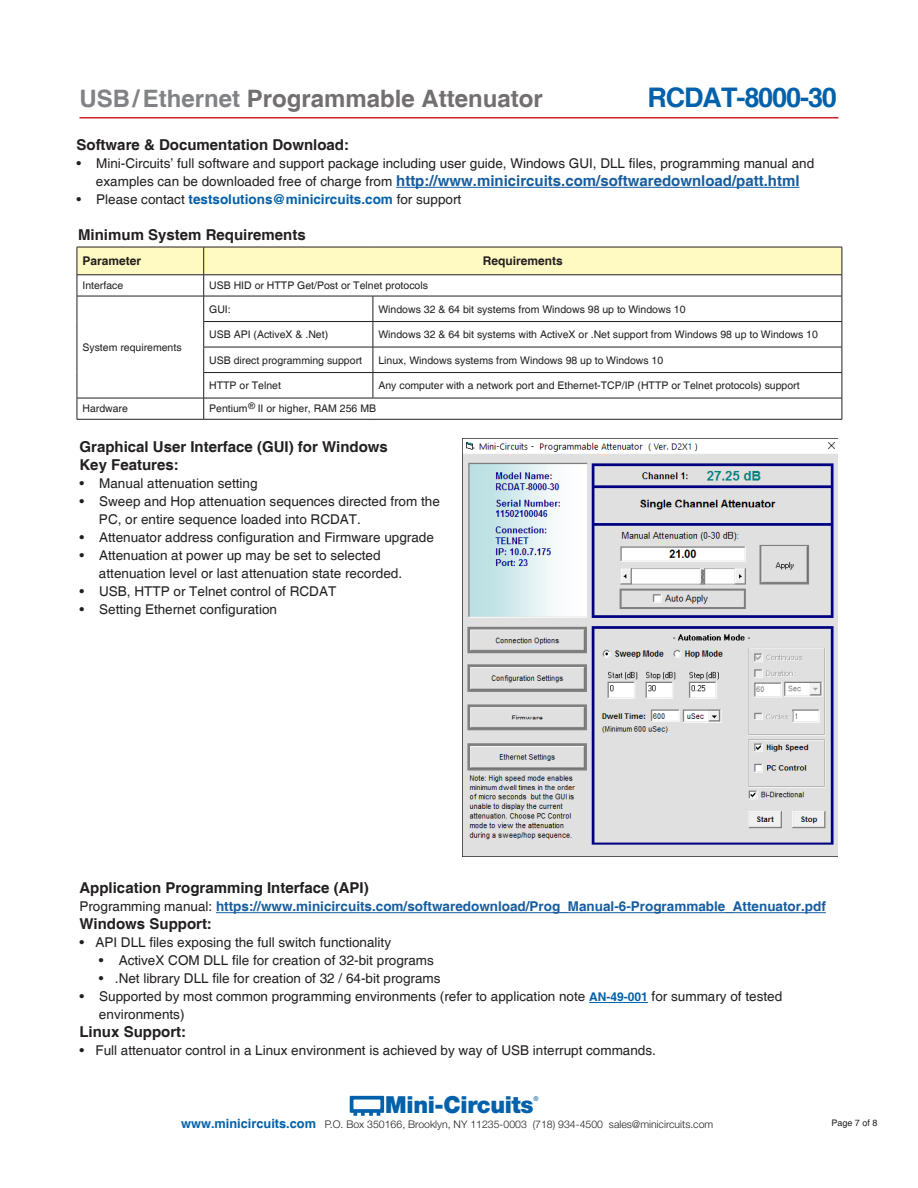
<style>
.page{position:relative;width:918px;height:1188px;background:#fff}
.page>*{position:absolute;margin:0;border:0;box-sizing:border-box;transform-origin:0 0}
.t1{font:700 27px "Helvetica";letter-spacing:-.04em;color:#0261aa}
.t2{font:700 24px "Helvetica";color:#736f71}
.t3{font:900 23.55px "Helvetica Neue";letter-spacing:-.015em;color:#0261aa}
.SECTIONS-HEAD{font:700 15px "Helvetica";color:#231f20}
.t4{font:700 15px "Helvetica";color:#175d9e}
.t5{font:13.5px/18px "Helvetica";color:#231f20}
.t6{font:700 13.5px "Helvetica";color:#175d9e}
.t7{font:700 13.5px "Helvetica";color:#0261aa}
.SECTIONS-HEAD-2{font:700 12px "Helvetica";color:#231f20}
.t8{font:10.5px "Helvetica";color:#231f20}
.t9{font:300 10.5px "Helvetica Neue";color:#231f20}
.t10{font:9px "Helvetica";color:#231f20}
.t11{font:500 6.6px "Helvetica Neue";color:#0261aa}
.s1{color:#808285}
.s2{font-weight:400;font-size:13.5px;color:#231f20}
.s3{font-weight:400;color:#231f20}
.s4{font-weight:700;font-size:12px;color:#0061a9}
.s5{font-family:"Helvetica";font-weight:700;font-size:12.75px;color:#0261aa}
</style>
<div class="page">
<svg style="left:350px;top:1096px;width:34px;height:20px"></svg>
<hr style="left:80px;top:117px;width:758px;height:1px;background:#d1232a">
<svg style="left:77px;top:247px;width:766px;height:172px"></svg>
<hr style="left:204px;top:321px;width:169px;height:1px;background:#231f20">
<hr style="left:204px;top:347px;width:169px;height:1px;background:#231f20">
<hr style="left:204px;top:372px;width:169px;height:1px;background:#231f20">
<hr style="left:204px;top:398px;width:169px;height:1px;background:#231f20">
<hr style="left:373px;top:398px;width:469px;height:1px;background:#231f20">
<hr style="left:77px;top:419px;width:127px;height:1px;background:#231f20">
<hr style="left:204px;top:419px;width:169px;height:1px;background:#231f20">
<hr style="left:373px;top:419px;width:469px;height:1px;background:#231f20">
<hr style="left:396px;top:187px;width:404px;height:1px;background:#175d9e">
<hr style="left:216px;top:912px;width:610px;height:1px;background:#175d9e">
<hr style="left:589px;top:1002px;width:59px;height:1px;background:#0061a9">
<img style="left:462px;top:439px;width:375px;height:68px">
<svg style="left:462px;top:507px;width:375px;height:71px;fill:#e0e0e0"></svg>
<svg style="left:462px;top:578px;width:375px;height:71px;background:#c9ccd4"></svg>
<svg style="left:462px;top:649px;width:375px;height:70px;background:#d0d0d2"></svg>
<svg style="left:462px;top:719px;width:375px;height:71px;background:#d1d1d3"></svg>
<svg style="left:462px;top:790px;width:375px;height:67px;background:#cdcdd1"></svg>
<h2 class="t2" style="left:80px;top:84px;width:465px"><span class="s1">USB/Ethernet</span> Programmable Attenuator</h2>
<h1 class="t1" style="left:647px;top:81px;width:191px">RCDAT-8000-30</h1>
<p class="SECTIONS-HEAD" style="left:76px;top:135px;width:274px">Software &amp; Documentation Download:</p>
<p class="t5" style="left:76px;top:155px;width:739px">• Mini-Circuits’ full software and support package including user guide, Windows GUI, DLL files, programming manual and</p>
<p class="t4" style="left:96px;top:171px;width:705px"><span class="s2">examples can be downloaded free of charge from</span> http://www.minicircuits.com/softwaredownload/patt.html</p>
<p class="t7" style="left:76px;top:191px;width:386px"><span class="s3">• Please contact</span> testsolutions@minicircuits.com <span class="s3">for support</span></p>
<p class="SECTIONS-HEAD" style="left:78px;top:226px;width:229px">Minimum System Requirements</p>
<p class="SECTIONS-HEAD-2" style="left:82px;top:254px;width:60px">Parameter</p>
<p class="SECTIONS-HEAD-2" style="left:483px;top:254px;width:82px">Requirements</p>
<p class="t8" style="left:82px;top:279px;width:42px">Interface</p>
<p class="t8" style="left:209px;top:279px;width:220px">USB HID or HTTP Get/Post or Telnet protocols</p>
<p class="t8" style="left:82px;top:341px;width:101px">System requirements</p>
<p class="t8" style="left:209px;top:303px;width:23px">GUI:</p>
<p class="t8" style="left:378px;top:303px;width:309px">Windows 32 &amp; 64 bit systems from Windows 98 up to Windows 10</p>
<p class="t8" style="left:209px;top:328px;width:121px">USB API (ActiveX &amp; .Net)</p>
<p class="t8" style="left:378px;top:328px;width:441px">Windows 32 &amp; 64 bit systems with ActiveX or .Net support from Windows 98 up to Windows 10</p>
<p class="t8" style="left:209px;top:354px;width:154px">USB direct programming support</p>
<p class="t8" style="left:378px;top:354px;width:286px">Linux, Windows systems from Windows 98 up to Windows 10</p>
<p class="t8" style="left:209px;top:379px;width:73px">HTTP or Telnet</p>
<p class="t8" style="left:378px;top:379px;width:423px">Any computer with a network port and Ethernet-TCP/IP (HTTP or Telnet protocols) support</p>
<p class="t8" style="left:82px;top:403px;width:47px">Hardware</p>
<p class="t8" style="left:209px;top:403px;width:168px">Pentium<sup>®</sup> II or higher, RAM 256 MB</p>
<p class="SECTIONS-HEAD" style="left:79px;top:437px;width:310px">Graphical User Interface (GUI) for Windows</p>
<p class="SECTIONS-HEAD" style="left:79px;top:455px;width:101px">Key Features:</p>
<p class="t5" style="left:79px;top:474px;width:180px">• Manual attenuation setting</p>
<p class="t5" style="left:99px;top:492px;width:342px;text-indent:-20px">• Sweep and Hop attenuation sequences directed from the<br>PC, or entire sequence loaded into RCDAT.</p>
<p class="t5" style="left:79px;top:528px;width:356px">• Attenuator address configuration and Firmware upgrade</p>
<p class="t5" style="left:99px;top:546px;width:305px;text-indent:-20px">• Attenuation at power up may be set to selected attenuation level or last attenuation state recorded.</p>
<p class="t5" style="left:79px;top:582px;width:258px">• USB, HTTP or Telnet control of RCDAT</p>
<p class="t5" style="left:79px;top:600px;width:199px">• Setting Ethernet configuration</p>
<p class="SECTIONS-HEAD" style="left:79px;top:879px;width:291px">Application Programming Interface (API)</p>
<p class="t6" style="left:79px;top:898px;width:748px"><span class="s3">Programming manual:</span> https://www.minicircuits.com/softwaredownload/Prog_Manual-6-Programmable_Attenuator.pdf</p>
<p class="SECTIONS-HEAD" style="left:79px;top:915px;width:134px">Windows Support:</p>
<p class="t5" style="left:79px;top:934px;width:313px">• API DLL files exposing the full switch functionality</p>
<p class="t5" style="left:99px;top:952px;width:336px">• ActiveX COM DLL file for creation of 32-bit programs</p>
<p class="t5" style="left:99px;top:970px;width:343px">• .Net library DLL file for creation of 32 / 64-bit programs</p>
<p class="t5" style="left:99px;top:988px;width:685px;text-indent:-20px">• Supported by most common programming environments (refer to application note <span class="s4">AN-49-001</span> for summary of tested environments)</p>
<p class="SECTIONS-HEAD" style="left:79px;top:1023px;width:108px">Linux Support:</p>
<p class="t5" style="left:79px;top:1042px;width:578px">• Full attenuator control in a Linux environment is achieved by way of USB interrupt commands.</p>
<h3 class="t3" style="left:385px;top:1090px;width:150px">Mini-Circuits</h3>
<p class="t11" style="left:533px;top:1094px;width:7px">®</p>
<p class="t9" style="left:181px;top:1118px;width:534px"><span class="s5">www.minicircuits.com</span> P.O. Box 350166, Brooklyn, NY 11235-0003 (718) 934-4500 sales@minicircuits.com</p>
<p class="t10" style="left:831px;top:1117px;width:48px">Page 7 of 8</p>
</div>
